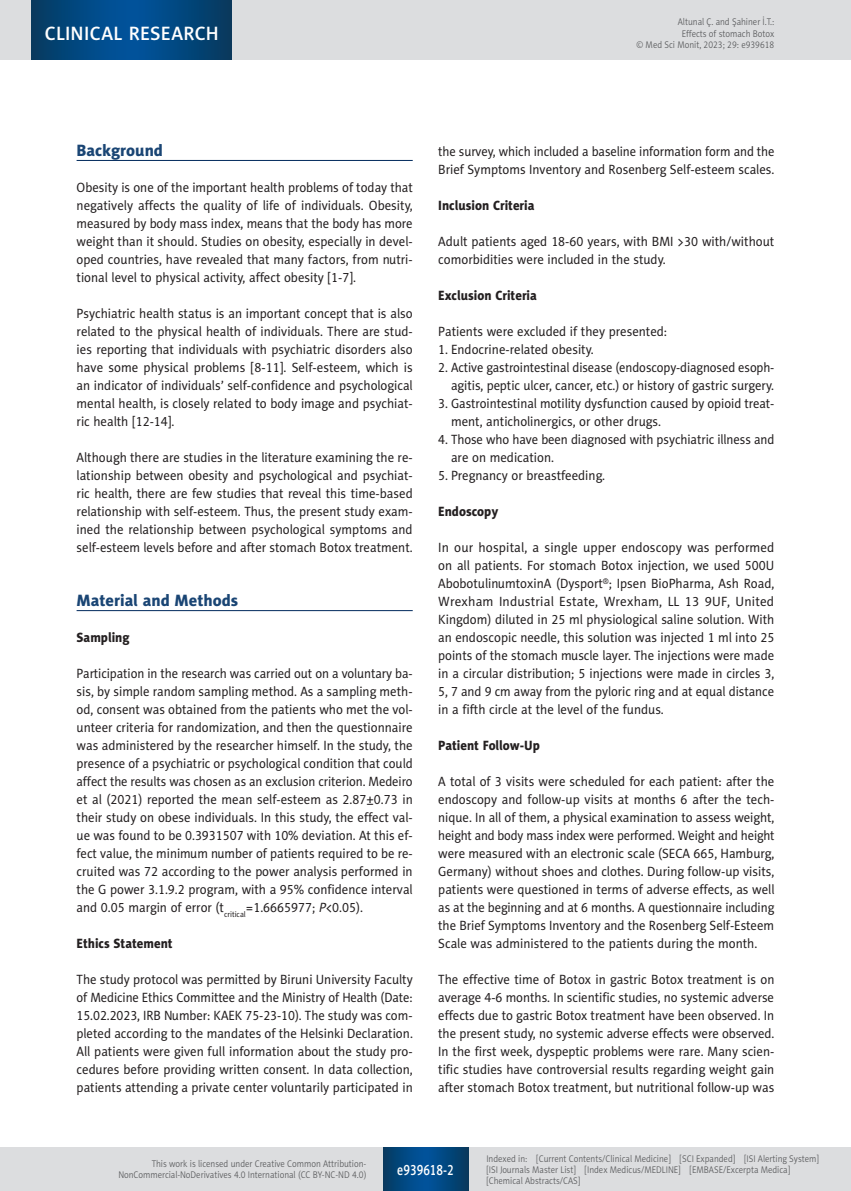
<style>
.page{position:relative;width:851px;height:1191px;background:#fff}
.page>*{position:absolute;margin:0;border:0;box-sizing:border-box;transform-origin:0 0}
.t1{font:19.5px "Naomi Sans EFN Medium";letter-spacing:.015em;color:#fff}
.MSM_Headline_1{font:16.5px "Naomi Sans EFN Heavy";color:#1a4574}
.MSM_e-PAGINA{font:15px "Naomi Sans EFN Medium";color:#fff;scale:.8 1}
.MSM_Body{font:13.5px/18px "Naomi Sans EFN";color:#231f20;text-align:justify;scale:.95 1}
.MSM_Body-2{font:13.5px/18px "Naomi Sans EFN";color:#231f20;text-align:justify;scale:.94 1}
.MSM_Body-3{font:13.5px/18px "Naomi Sans EFN";color:#231f20;text-align:justify}
.MSM_Body_no_before{font:13.5px/18px "Naomi Sans EFN";letter-spacing:-.005em;color:#231f20;scale:.94 1}
.MSM_Body_no_before-2{font:13.5px/18px "Naomi Sans EFN";letter-spacing:-.005em;color:#231f20;text-align:right;scale:.93 1}
.MSM_Body-4{font:13.5px/18px "Naomi Sans EFN";color:#231f20;scale:.93 1}
.MSM_Headline_2{font:13.5px "Naomi Sans EFN Heavy";color:#231f20;scale:.95 1}
.MSM_Body_no_before-3{font:13.5px "Naomi Sans EFN";letter-spacing:-.005em;color:#231f20;scale:.95 1}
.MSM_pagina_sygnatura{font:9.75px/11.2px "Naomi Sans EFN Light";color:#57585a;scale:.9 1}
.MSM_pagina_zywa{font:9.75px/11.2px "Naomi Sans EFN Light";color:#57585a;text-align:center;scale:.9 1}
.s1{font-style:italic}
</style>
<div class="page">
<hr style="left:77px;top:160px;width:335px;height:1px;background:#00295c">
<hr style="left:77px;top:610px;width:335px;height:1px;background:#00295c">
<div style="left:0;top:1148px;width:850px;height:43px;background:#dcdddf"></div>
<svg style="left:383px;top:1147px;width:85px;height:43px;background:#02477e"></svg>
<div style="left:0;top:0;width:850px;height:60px;background:#dcdddf"></div>
<hr style="left:850px;top:0;width:1px;height:60px;background:#dcdddf">
<svg style="left:32px;top:0;width:200px;height:60px;background:#02477e"></svg>
<h1 class="t1" style="left:45px;top:22px;width:175px">CLINICAL RESEARCH</h1>
<p class="MSM_pagina_zywa" style="left:677px;top:16px;width:109px">Altunal Ç. and Şahiner İ.T.:<br>Effects of stomach Botox</p>
<p class="MSM_pagina_sygnatura" style="left:636px;top:39px;width:154px">© Med Sci Monit, 2023; 29: e939618</p>
<p class="MSM_Headline_1" style="left:77px;top:140px;width:88px">Background</p>
<p class="MSM_Body" style="left:77px;top:178px;width:355px">Obesity is one of the important health problems of today that negatively affects the quality of life of individuals. Obesity, measured by body mass index, means that the body has more weight than it should. Studies on obesity, especially in devel&shy;oped countries, have revealed that many factors, from nutri&shy;tional level to physical activity, affect obesity [1-7].</p>
<p class="MSM_Body" style="left:77px;top:304px;width:355px">Psychiatric health status is an important concept that is also related to the physical health of individuals. There are stud&shy;ies reporting that individuals with psychiatric disorders also have some physical problems [8-11]. Self-esteem, which is an indicator of individuals’ self-confidence and psychological mental health, is closely related to body image and psychiat&shy;ric health [12-14].</p>
<p class="MSM_Body" style="left:77px;top:448px;width:355px">Although there are studies in the literature examining the re&shy;lationship between obesity and psychological and psychiat&shy;ric health, there are few studies that reveal this time-based relationship with self-esteem. Thus, the present study exam&shy;ined the relationship between psychological symptoms and self-esteem levels before and after stomach Botox treatment.</p>
<p class="MSM_Headline_1" style="left:77px;top:590px;width:163px">Material and Methods</p>
<p class="MSM_Headline_2" style="left:77px;top:629px;width:57px">Sampling</p>
<p class="MSM_Body-2" style="left:77px;top:664px;width:359px">Participation in the research was carried out on a voluntary ba&shy;sis, by simple random sampling method. As a sampling meth&shy;od, consent was obtained from the patients who met the vol&shy;unteer criteria for randomization, and then the questionnaire was administered by the researcher himself. In the study, the presence of a psychiatric or psychological condition that could affect the results was chosen as an exclusion criterion. Medeiro et al (2021) reported the mean self-esteem as 2.87±0.73 in their study on obese individuals. In this study, the effect val&shy;ue was found to be 0.3931507 with 10% deviation. At this ef&shy;fect value, the minimum number of patients required to be re&shy;cruited was 72 according to the power analysis performed in the G power 3.1.9.2 program, with a 95% confidence interval and 0.05 margin of error (t<sub>critical</sub>=1.6665977; <span class="s1">P</span>&lt;0.05).</p>
<p class="MSM_Headline_2" style="left:77px;top:935px;width:103px">Ethics Statement</p>
<p class="MSM_Body" style="left:77px;top:970px;width:355px">The study protocol was permitted by Biruni University Faculty of Medicine Ethics Committee and the Ministry of Health (Date:<br>15.02.2023, IRB Number: KAEK 75-23-10). The study was com&shy;pleted according to the mandates of the Helsinki Declaration.<br>All patients were given full information about the study pro&shy;cedures before providing written consent. In data collection, patients attending a private center voluntarily participated in</p>
<p class="MSM_Body-4" style="left:438px;top:142px;width:363px">the survey, which included a baseline information form and the<br>Brief Symptoms Inventory and Rosenberg Self-esteem scales.</p>
<p class="MSM_Headline_2" style="left:438px;top:197px;width:103px">Inclusion Criteria</p>
<p class="MSM_Body" style="left:438px;top:232px;width:355px">Adult patients aged 18-60 years, with BMI &gt;30 with/without comorbidities were included in the study.</p>
<p class="MSM_Headline_2" style="left:438px;top:287px;width:105px">Exclusion Criteria</p>
<p class="MSM_Body" style="left:438px;top:322px;width:242px">Patients were excluded if they presented:</p>
<p class="MSM_Body_no_before-3" style="left:438px;top:341px;width:165px">1. Endocrine-related obesity.</p>
<p class="MSM_Body_no_before-2" style="left:438px;top:358px;width:363px">2. Active gastrointestinal disease (endoscopy-diagnosed esoph&shy;agitis, peptic ulcer, cancer, etc.) or history of gastric surgery.</p>
<p class="MSM_Body_no_before" style="left:451px;top:394px;width:345px;text-indent:-13px">3. Gastrointestinal motility dysfunction caused by opioid treat&shy;ment, anticholinergics, or other drugs.</p>
<p class="MSM_Body_no_before" style="left:451px;top:430px;width:345px;text-indent:-13px">4. Those who have been diagnosed with psychiatric illness and are on medication.</p>
<p class="MSM_Body_no_before-3" style="left:438px;top:467px;width:177px">5. Pregnancy or breastfeeding.</p>
<p class="MSM_Headline_2" style="left:438px;top:503px;width:65px">Endoscopy</p>
<p class="MSM_Body-3" style="left:438px;top:538px;width:337px">In our hospital, a single upper endoscopy was performed on all patients. For stomach Botox injection, we used 500U AbobotulinumtoxinA (Dysport<sup>®</sup>; Ipsen BioPharma, Ash Road, Wrexham Industrial Estate, Wrexham, LL 13 9UF, United Kingdom) diluted in 25 ml physiological saline solution. With an endoscopic needle, this solution was injected 1 ml into 25 points of the stomach muscle layer. The injections were made in a circular distribution; 5 injections were made in circles 3, 5, 7 and 9 cm away from the pyloric ring and at equal distance in a fifth circle at the level of the fundus.</p>
<p class="MSM_Headline_2" style="left:438px;top:737px;width:108px">Patient Follow-Up</p>
<p class="MSM_Body" style="left:438px;top:772px;width:355px">A total of 3 visits were scheduled for each patient: after the endoscopy and follow-up visits at months 6 after the tech&shy;nique. In all of them, a physical examination to assess weight, height and body mass index were performed. Weight and height were measured with an electronic scale (SECA 665, Hamburg, Germany) without shoes and clothes. During follow-up visits, patients were questioned in terms of adverse effects, as well as at the beginning and at 6 months. A questionnaire including the Brief Symptoms Inventory and the Rosenberg Self-Esteem Scale was administered to the patients during the month.</p>
<p class="MSM_Body" style="left:438px;top:970px;width:355px">The effective time of Botox in gastric Botox treatment is on average 4-6 months. In scientific studies, no systemic adverse effects due to gastric Botox treatment have been observed. In the present study, no systemic adverse effects were observed.<br>In the first week, dyspeptic problems were rare. Many scien&shy;tific studies have controversial results regarding weight gain after stomach Botox treatment, but nutritional follow-up was</p>
<p class="MSM_pagina_sygnatura" style="left:118px;top:1158px;width:277px;text-align:right">This work is licensed under Creative Common Attribution-<br>NonCommercial-NoDerivatives 4.0 International (CC BY-NC-ND 4.0)</p>
<p class="MSM_e-PAGINA" style="left:397px;top:1160px;width:72px">e939618-2</p>
<p class="MSM_pagina_sygnatura" style="left:486px;top:1152px;width:371px">Indexed in: [Current Contents/Clinical Medicine] [SCI Expanded] [ISI Alerting System] [ISI Journals Master List] [Index Medicus/MEDLINE] [EMBASE/Excerpta Medica] [Chemical Abstracts/CAS]</p>
</div>
